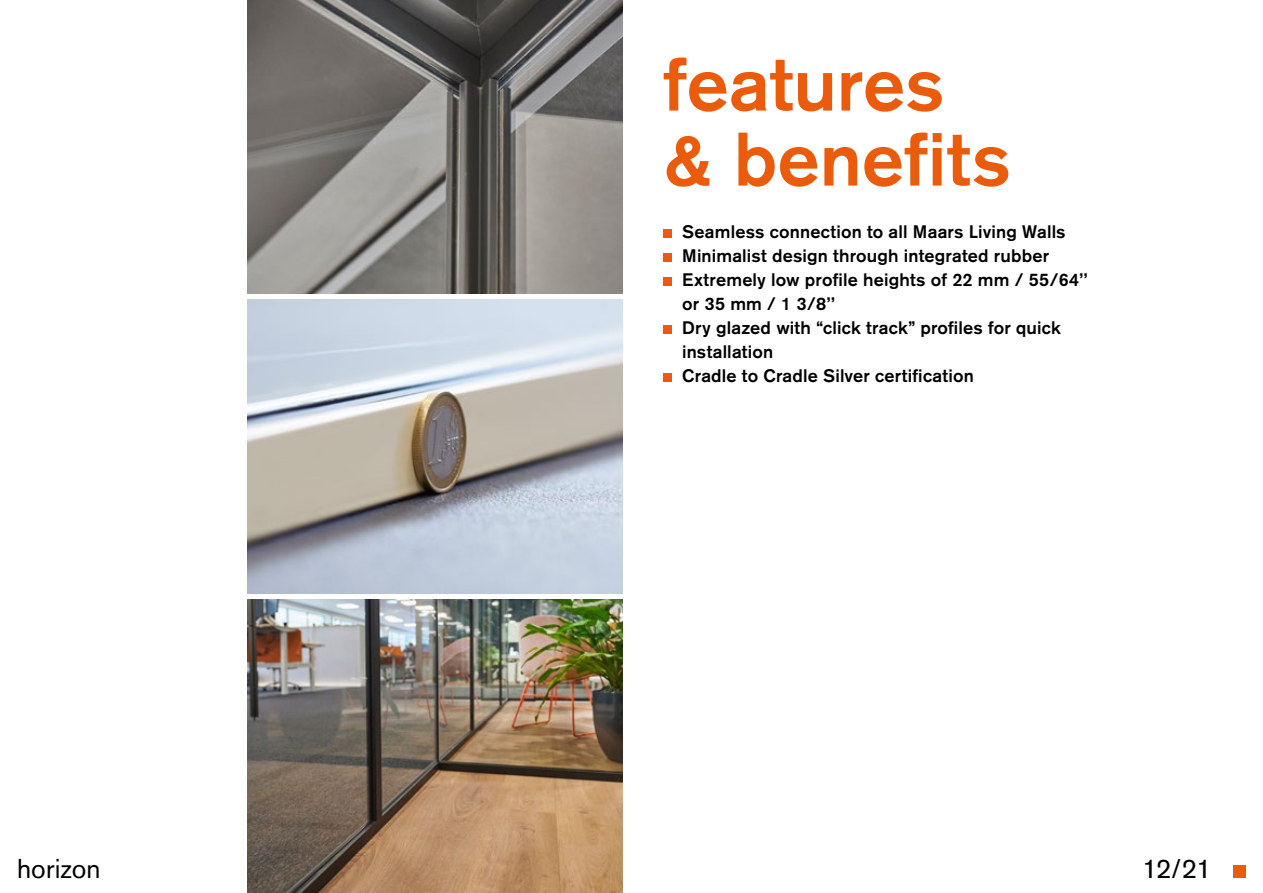
<style>
.page{position:relative;width:1263px;height:893px;background:#fff}
.page>*{position:absolute;margin:0;border:0;box-sizing:border-box;transform-origin:0 0}
.t1{font:500 75px/75px "Akzidenz Grotesk BE";color:#ea5b0b}
.t2{font:27px "Akzidenz Grotesk BE";letter-spacing:.005em;color:#000}
.t3{font:500 18px/24px "Akzidenz Grotesk BE";letter-spacing:.01em;color:#000}
</style>
<div class="page">
<img style="left:247px;top:600px;width:375px;height:293px">
<img style="left:247px;top:0;width:375px;height:293px">
<img style="left:247px;top:300px;width:375px;height:293px">
<div style="left:1233px;top:865px;width:13px;height:13px;background:#ea5b0b"></div>
<div style="left:663px;top:230px;width:9px;height:8px;background:#ea5b0b"></div>
<div style="left:663px;top:254px;width:9px;height:8px;background:#ea5b0b"></div>
<div style="left:663px;top:278px;width:9px;height:8px;background:#ea5b0b"></div>
<div style="left:663px;top:326px;width:9px;height:8px;background:#ea5b0b"></div>
<div style="left:663px;top:374px;width:9px;height:8px;background:#ea5b0b"></div>
<h1 class="t1" style="left:663px;top:46px;width:349px">features &amp; benefits</h1>
<p class="t3" style="left:682px;top:220px;width:407px">Seamless connection to all Maars Living Walls Minimalist design through integrated rubber Extremely low profile heights of 22 mm / 55/64’’ or 35 mm / 1 3/8’’<br>Dry glazed with “click track” profiles for quick installation<br>Cradle to Cradle Silver certification</p>
<h2 class="t2" style="left:17px;top:852px;width:85px">horizon</h2>
<h2 class="t2" style="left:1142px;top:852px;width:71px">12/21</h2>
</div>
